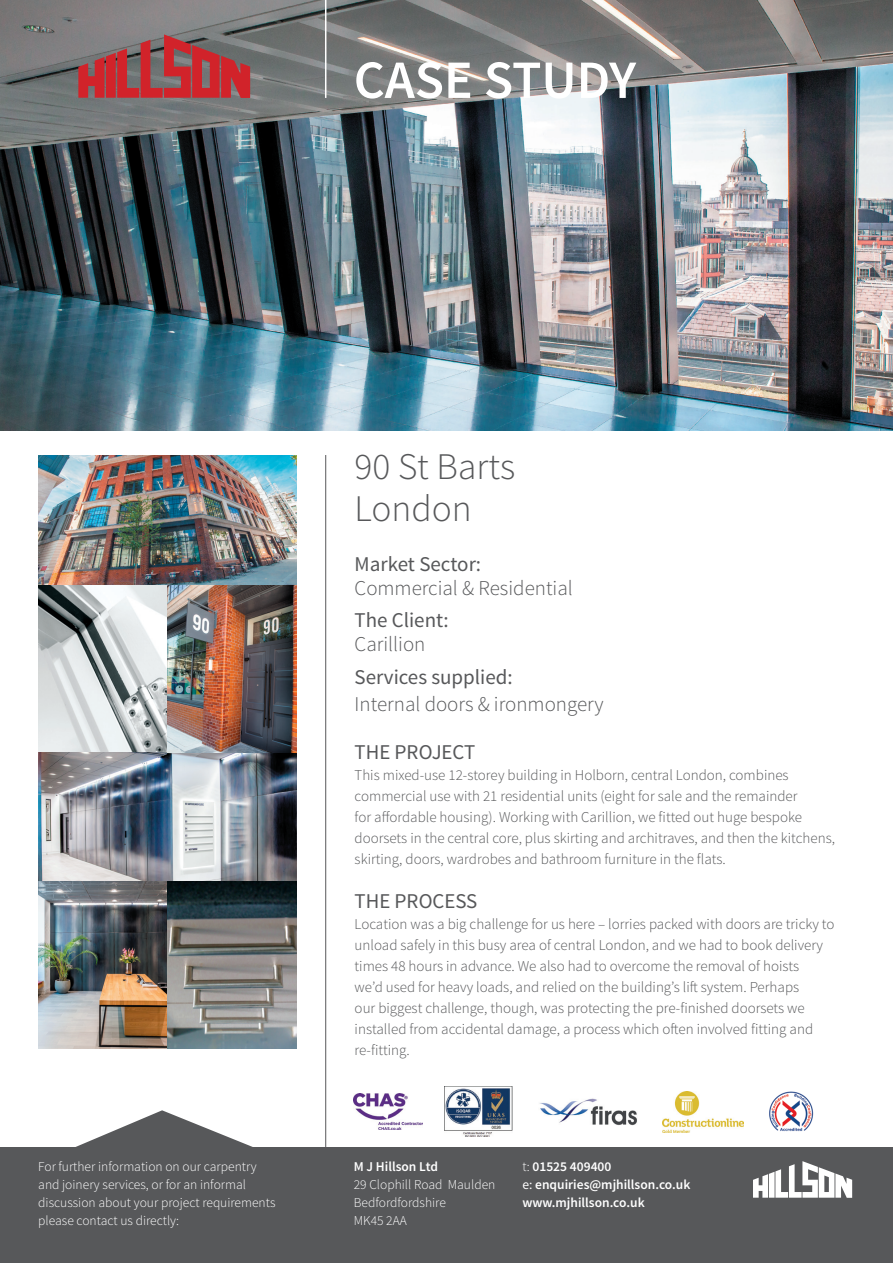
<style>
.page{position:relative;width:893px;height:1263px;background:#fff}
.page>*{position:absolute;margin:0;border:0;box-sizing:border-box;transform-origin:0 0}
.t1{font:600 54px "Source Sans Pro";color:#fff}
.t2{font:300 37.5px/42px "Source Sans Pro";color:#57585a}
.t3{font:21px "Source Sans Pro";color:#57585a}
.t4{font:300 21px "Source Sans Pro";color:#57585a}
.t5{font:300 15px/21px "Source Sans Pro";color:#57585a}
.t6{font:300 13.5px/18px "Source Sans Pro";color:#fff}
.t7{font:600 13.5px/18px "Source Sans Pro";color:#fff}
.s1{font-weight:300}
.s2{font-weight:400}
</style>
<div class="page">
<img style="left:38px;top:455px;width:259px;height:594px">
<img style="left:0;top:0;width:893px;height:431px">
<hr style="left:325px;top:455px;width:1px;height:695px;background:#57585a">
<img style="left:662px;top:1091px;width:82px;height:41px">
<img style="left:769px;top:1091px;width:44px;height:41px">
<img style="left:445px;top:1086px;width:68px;height:50px">
<img style="left:539px;top:1098px;width:98px;height:27px">
<img style="left:354px;top:1093px;width:69px;height:37px">
<svg style="left:78px;top:34px;width:172px;height:64px;background:#a24c50"></svg>
<hr style="left:325px;top:0;width:1px;height:98px;background:#fff">
<svg style="left:76px;top:1110px;width:177px;height:37px"></svg>
<div style="left:0;top:1147px;width:893px;height:116px;background:#57585a"></div>
<svg style="left:753px;top:1161px;width:99px;height:37px"></svg>
<h1 class="t1" style="left:354px;top:46px;width:284px">CASE STUDY</h1>
<p class="t6" style="left:38px;top:1158px;width:239px">For further information on our carpentry and joinery services, or for an informal discussion about your project requirements please contact us directly:</p>
<h2 class="t2" style="left:355px;top:446px;width:162px">90 St Barts<br>London</h2>
<h3 class="t3" style="left:355px;top:551px;width:128px">Market Sector:</h3>
<h3 class="t4" style="left:355px;top:575px;width:220px">Commercial &amp; Residential</h3>
<h3 class="t3" style="left:355px;top:607px;width:96px">The Client:</h3>
<h3 class="t4" style="left:355px;top:632px;width:72px">Carillion</h3>
<h3 class="t3" style="left:355px;top:664px;width:160px">Services supplied:</h3>
<h3 class="t4" style="left:355px;top:691px;width:250px">Internal doors &amp; ironmongery</h3>
<h3 class="t3" style="left:355px;top:739px;width:122px">THE PROJECT</h3>
<p class="t5" style="left:355px;top:764px;width:482px">This mixed-use 12-storey building in Holborn, central London, combines commercial use with 21 residential units (eight for sale and the remainder<br>for affordable housing). Working with Carillion, we fitted out huge bespoke doorsets in the central core, plus skirting and architraves, and then the kitchens, skirting, doors, wardrobes and bathroom furniture in the flats.</p>
<h3 class="t3" style="left:355px;top:888px;width:124px">THE PROCESS</h3>
<p class="t5" style="left:355px;top:913px;width:481px">Location was a big challenge for us here – lorries packed with doors are tricky to unload safely in this busy area of central London, and we had to book delivery times 48 hours in advance. We also had to overcome the removal of hoists<br>we’d used for heavy loads, and relied on the building’s lift system. Perhaps<br>our biggest challenge, though, was protecting the pre-finished doorsets we installed from accidental damage, a process which often involved fitting and re-fitting.</p>
<p class="t7" style="left:354px;top:1158px;width:86px">M J Hillson Ltd</p>
<p class="t6" style="left:354px;top:1176px;width:143px">29 Clophill Road Maulden<br>Bedfordfordshire<br>MK45 2AA</p>
<p class="t7" style="left:522px;top:1158px;width:170px"><span class="s1">t:</span> 01525 409400<br><span class="s2">e:</span> enquiries@mjhillson.co.uk www.mjhillson.co.uk</p>
</div>
